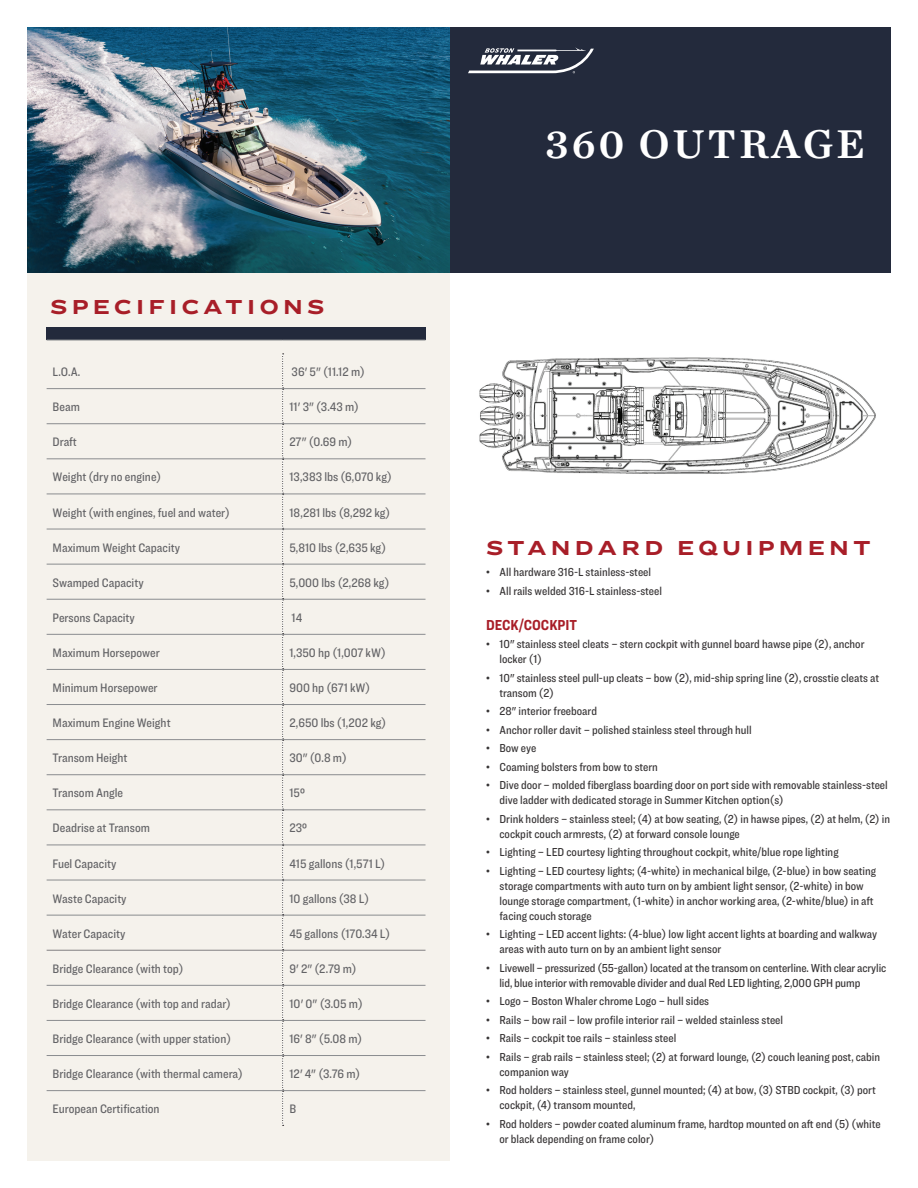
<style>
.page{position:relative;width:918px;height:1188px;background:#fff}
.page>*{position:absolute;margin:0;border:0;box-sizing:border-box;transform-origin:0 0}
.t1{font:42px "Chronicle Text G1 Semi";letter-spacing:.075em;color:#fff}
.t2{font:700 21px "Ringside Extra Wide";letter-spacing:.2em;color:#a81e28}
.t3{font:700 15px "Ringside Condensed";color:#a81e28}
.t4{font:500 12.75px "Ringside Condensed";color:#636366}
.t5{font:500 12px/15px "Ringside Condensed";color:#373435}
</style>
<div class="page">
<div style="left:450px;top:27px;width:441px;height:245px;background:#232a3c"></div>
<svg style="left:468px;top:47px;width:126px;height:26px"></svg>
<div style="left:27px;top:272px;width:423px;height:889px;background:#f5f2ec"></div>
<div style="left:47px;top:327px;width:379px;height:13px;background:#232a3c"></div>
<svg style="left:282px;top:354px;width:2px;height:772px"></svg>
<hr style="left:47px;top:845px;width:236px;height:1px;background:#8a8c8f">
<hr style="left:283px;top:845px;width:143px;height:1px;background:#8a8c8f">
<hr style="left:47px;top:950px;width:236px;height:1px;background:#818082">
<hr style="left:283px;top:950px;width:143px;height:1px;background:#818082">
<hr style="left:47px;top:880px;width:236px;height:1px;background:#8a8c8f">
<hr style="left:283px;top:880px;width:143px;height:1px;background:#8a8c8f">
<hr style="left:47px;top:915px;width:236px;height:1px;background:#8a8c8f">
<hr style="left:283px;top:915px;width:143px;height:1px;background:#8a8c8f">
<hr style="left:47px;top:985px;width:236px;height:1px;background:#8a8c8f">
<hr style="left:283px;top:985px;width:143px;height:1px;background:#8a8c8f">
<hr style="left:47px;top:1020px;width:236px;height:1px;background:#8a8c8f">
<hr style="left:283px;top:1020px;width:143px;height:1px;background:#8a8c8f">
<hr style="left:47px;top:1055px;width:236px;height:1px;background:#8a8c8f">
<hr style="left:283px;top:1055px;width:143px;height:1px;background:#8a8c8f">
<hr style="left:47px;top:1090px;width:236px;height:1px;background:#8a8c8f">
<hr style="left:283px;top:1090px;width:143px;height:1px;background:#8a8c8f">
<hr style="left:47px;top:340px;width:236px;height:1px;background:#8a8c8f">
<hr style="left:283px;top:340px;width:143px;height:1px;background:#8a8c8f">
<hr style="left:47px;top:388px;width:236px;height:1px;background:#8a8c8f">
<hr style="left:283px;top:388px;width:143px;height:1px;background:#8a8c8f">
<hr style="left:47px;top:423px;width:236px;height:1px;background:#8a8c8f">
<hr style="left:283px;top:423px;width:143px;height:1px;background:#8a8c8f">
<hr style="left:47px;top:459px;width:236px;height:1px;background:#8a8c8f">
<hr style="left:283px;top:459px;width:143px;height:1px;background:#8a8c8f">
<hr style="left:47px;top:494px;width:236px;height:1px;background:#8a8c8f">
<hr style="left:283px;top:494px;width:143px;height:1px;background:#8a8c8f">
<hr style="left:47px;top:529px;width:236px;height:1px;background:#8a8c8f">
<hr style="left:283px;top:529px;width:143px;height:1px;background:#8a8c8f">
<hr style="left:47px;top:564px;width:236px;height:1px;background:#8a8c8f">
<hr style="left:283px;top:564px;width:143px;height:1px;background:#8a8c8f">
<hr style="left:47px;top:599px;width:236px;height:1px;background:#8a8c8f">
<hr style="left:283px;top:599px;width:143px;height:1px;background:#8a8c8f">
<hr style="left:47px;top:634px;width:236px;height:1px;background:#8a8c8f">
<hr style="left:283px;top:634px;width:143px;height:1px;background:#8a8c8f">
<hr style="left:47px;top:669px;width:236px;height:1px;background:#8a8c8f">
<hr style="left:283px;top:669px;width:143px;height:1px;background:#8a8c8f">
<hr style="left:47px;top:704px;width:236px;height:1px;background:#8a8c8f">
<hr style="left:283px;top:704px;width:143px;height:1px;background:#8a8c8f">
<hr style="left:47px;top:739px;width:236px;height:1px;background:#8a8c8f">
<hr style="left:283px;top:739px;width:143px;height:1px;background:#8a8c8f">
<hr style="left:47px;top:774px;width:236px;height:1px;background:#8a8c8f">
<hr style="left:283px;top:774px;width:143px;height:1px;background:#8a8c8f">
<hr style="left:47px;top:810px;width:236px;height:1px;background:#8a8c8f">
<hr style="left:283px;top:810px;width:143px;height:1px;background:#8a8c8f">
<img style="left:27px;top:27px;width:423px;height:245px">
<img style="left:479px;top:357px;width:397px;height:117px">
<h2 class="t2" style="left:50px;top:290px;width:276px">SPECIFICATIONS</h2>
<p class="t4" style="left:53px;top:363px;width:29px">L.O.A.</p>
<p class="t4" style="left:292px;top:363px;width:75px">36' 5" (11.12 m)</p>
<p class="t4" style="left:53px;top:398px;width:29px">Beam</p>
<p class="t4" style="left:289px;top:398px;width:71px">11' 3" (3.43 m)</p>
<p class="t4" style="left:53px;top:433px;width:26px">Draft</p>
<p class="t4" style="left:289px;top:433px;width:64px">27" (0.69 m)</p>
<p class="t4" style="left:53px;top:468px;width:110px">Weight (dry no engine)</p>
<p class="t4" style="left:289px;top:468px;width:104px">13,383 lbs (6,070 kg)</p>
<p class="t4" style="left:53px;top:504px;width:179px">Weight (with engines, fuel and water)</p>
<p class="t4" style="left:289px;top:504px;width:102px">18,281 lbs (8,292 kg)</p>
<p class="t4" style="left:53px;top:539px;width:129px">Maximum Weight Capacity</p>
<p class="t4" style="left:289px;top:539px;width:98px">5,810 lbs (2,635 kg)</p>
<p class="t4" style="left:53px;top:574px;width:93px">Swamped Capacity</p>
<p class="t4" style="left:289px;top:574px;width:102px">5,000 lbs (2,268 kg)</p>
<p class="t4" style="left:53px;top:609px;width:84px">Persons Capacity</p>
<p class="t4" style="left:292px;top:609px;width:12px">14</p>
<p class="t4" style="left:53px;top:644px;width:109px">Maximum Horsepower</p>
<p class="t4" style="left:289px;top:644px;width:98px">1,350 hp (1,007 kW)</p>
<p class="t4" style="left:53px;top:679px;width:107px">Minimum Horsepower</p>
<p class="t4" style="left:289px;top:679px;width:82px">900 hp (671 kW)</p>
<p class="t4" style="left:53px;top:714px;width:120px">Maximum Engine Weight</p>
<p class="t4" style="left:289px;top:714px;width:98px">2,650 lbs (1,202 kg)</p>
<p class="t4" style="left:53px;top:749px;width:77px">Transom Height</p>
<p class="t4" style="left:289px;top:749px;width:59px">30" (0.8 m)</p>
<p class="t4" style="left:53px;top:784px;width:72px">Transom Angle</p>
<p class="t4" style="left:289px;top:784px;width:17px">15º</p>
<p class="t4" style="left:53px;top:819px;width:99px">Deadrise at Transom</p>
<p class="t4" style="left:289px;top:819px;width:19px">23º</p>
<p class="t4" style="left:53px;top:855px;width:65px">Fuel Capacity</p>
<p class="t4" style="left:289px;top:855px;width:97px">415 gallons (1,571 L)</p>
<p class="t4" style="left:53px;top:890px;width:76px">Waste Capacity</p>
<p class="t4" style="left:289px;top:890px;width:81px">10 gallons (38 L)</p>
<p class="t4" style="left:53px;top:925px;width:74px">Water Capacity</p>
<p class="t4" style="left:289px;top:925px;width:102px">45 gallons (170.34 L)</p>
<p class="t4" style="left:53px;top:960px;width:132px">Bridge Clearance (with top)</p>
<p class="t4" style="left:289px;top:960px;width:69px">9' 2" (2.79 m)</p>
<p class="t4" style="left:53px;top:995px;width:180px">Bridge Clearance (with top and radar)</p>
<p class="t4" style="left:289px;top:995px;width:75px">10' 0" (3.05 m)</p>
<p class="t4" style="left:53px;top:1030px;width:180px">Bridge Clearance (with upper station)</p>
<p class="t4" style="left:289px;top:1030px;width:75px">16' 8" (5.08 m)</p>
<p class="t4" style="left:53px;top:1065px;width:192px">Bridge Clearance (with thermal camera)</p>
<p class="t4" style="left:289px;top:1065px;width:72px">12' 4" (3.76 m)</p>
<p class="t4" style="left:53px;top:1100px;width:108px">European Certification</p>
<p class="t4" style="left:289px;top:1100px;width:8px">B</p>
<h1 class="t1" style="left:545px;top:111px;width:321px">360 OUTRAGE</h1>
<h2 class="t2" style="left:486px;top:531px;width:387px">STANDARD EQUIPMENT</h2>
<p class="t5" style="left:486px;top:565px;width:167px">• All hardware 316-L stainless-steel</p>
<p class="t5" style="left:486px;top:583px;width:178px">• All rails welded 316-L stainless-steel</p>
<p class="t3" style="left:486px;top:614px;width:93px">DECK/COCKPIT</p>
<p class="t5" style="left:500px;top:637px;width:367px;text-indent:-14px">• 10" stainless steel cleats – stern cockpit with gunnel board hawse pipe (2), anchor locker (1)</p>
<p class="t5" style="left:500px;top:670px;width:381px;text-indent:-14px">• 10" stainless steel pull-up cleats – bow (2), mid-ship spring line (2), crosstie cleats at transom (2)</p>
<p class="t5" style="left:486px;top:704px;width:113px">• 28" interior freeboard</p>
<p class="t5" style="left:486px;top:722px;width:267px">• Anchor roller davit – polished stainless steel through hull</p>
<p class="t5" style="left:486px;top:741px;width:52px">• Bow eye</p>
<p class="t5" style="left:486px;top:759px;width:173px">• Coaming bolsters from bow to stern</p>
<p class="t5" style="left:500px;top:778px;width:390px;text-indent:-14px">• Dive door – molded fiberglass boarding door on port side with removable stainless-steel dive ladder with dedicated storage in Summer Kitchen option(s)</p>
<p class="t5" style="left:500px;top:811px;width:392px;text-indent:-14px">• Drink holders – stainless steel; (4) at bow seating, (2) in hawse pipes, (2) at helm, (2) in cockpit couch armrests, (2) at forward console lounge</p>
<p class="t5" style="left:486px;top:845px;width:354px">• Lighting – LED courtesy lighting throughout cockpit, white/blue rope lighting</p>
<p class="t5" style="left:500px;top:863px;width:378px;text-indent:-14px">• Lighting – LED courtesy lights; (4-white) in mechanical bilge, (2-blue) in bow seating storage compartments with auto turn on by ambient light sensor, (2-white) in bow lounge storage compartment, (1-white) in anchor working area, (2-white/blue) in aft facing couch storage</p>
<p class="t5" style="left:500px;top:927px;width:379px;text-indent:-14px">• Lighting – LED accent lights: (4-blue) low light accent lights at boarding and walkway areas with auto turn on by an ambient light sensor</p>
<p class="t5" style="left:500px;top:960px;width:388px;text-indent:-14px">• Livewell – pressurized (55-gallon) located at the transom on centerline. With clear acrylic lid, blue interior with removable divider and dual Red LED lighting, 2,000 GPH pump</p>
<p class="t5" style="left:486px;top:994px;width:225px">• Logo – Boston Whaler chrome Logo – hull sides</p>
<p class="t5" style="left:486px;top:1012px;width:299px">• Rails – bow rail – low profile interior rail – welded stainless steel</p>
<p class="t5" style="left:486px;top:1031px;width:192px">• Rails – cockpit toe rails – stainless steel</p>
<p class="t5" style="left:500px;top:1049px;width:382px;text-indent:-14px">• Rails – grab rails – stainless steel; (2) at forward lounge, (2) couch leaning post, cabin companion way</p>
<p class="t5" style="left:500px;top:1083px;width:378px;text-indent:-14px">• Rod holders – stainless steel, gunnel mounted; (4) at bow, (3) STBD cockpit, (3) port cockpit, (4) transom mounted,</p>
<p class="t5" style="left:500px;top:1116px;width:383px;text-indent:-14px">• Rod holders – powder coated aluminum frame, hardtop mounted on aft end (5) (white or black depending on frame color)</p>
</div>
